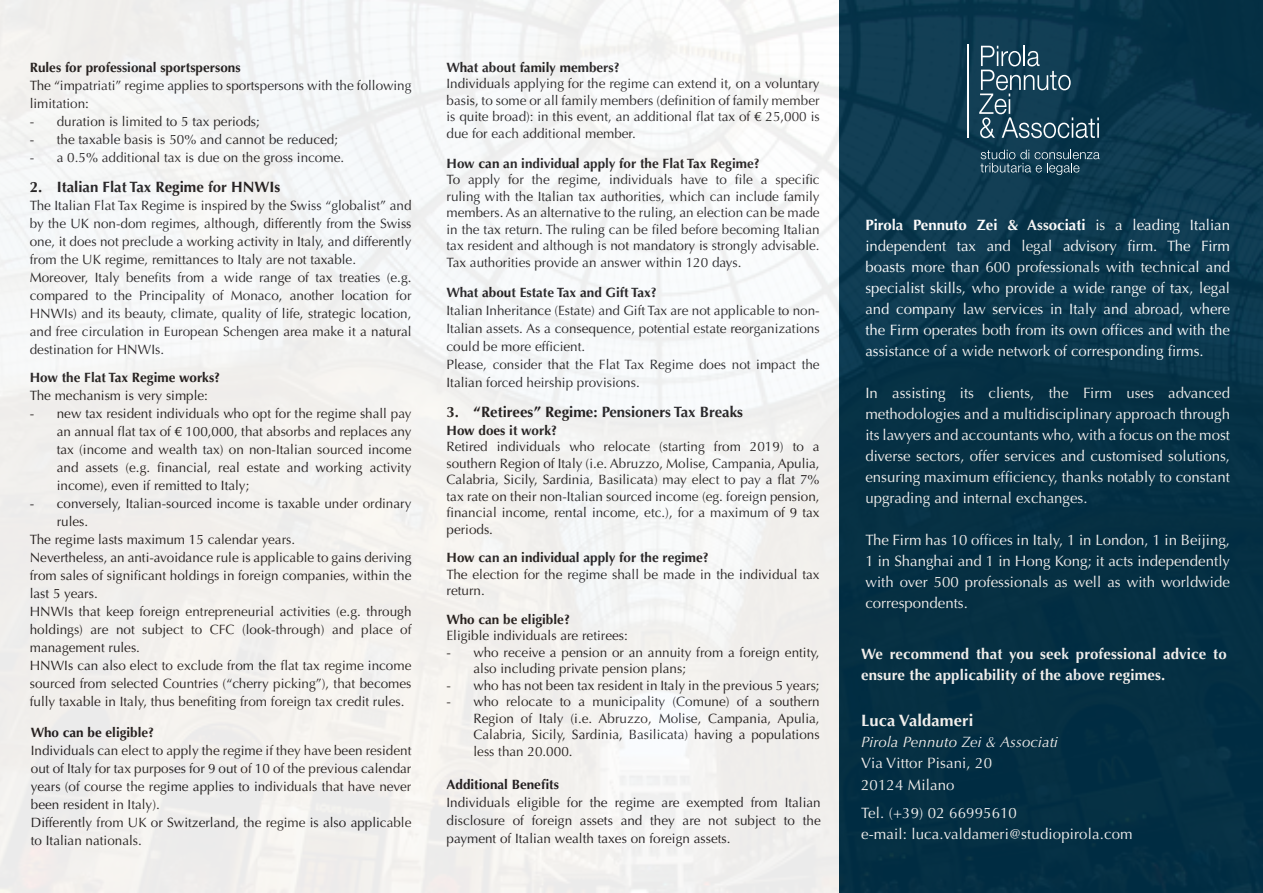
<style>
.page{position:relative;width:1263px;height:893px;background:#fff}
.page>*{position:absolute;margin:0;border:0;box-sizing:border-box;transform-origin:0 0}
.t1{font:700 16.5px "Optima LT Std";letter-spacing:.01em;color:#fff}
.t2{font:15px/21px "Optima LT Std";color:#fff;text-align:justify}
.t3{font:700 15px/21px "Optima LT Std";letter-spacing:.01em;color:#fff}
.t4{font:700 15px "Optima LT Std";color:#231f20}
.t5{font:13.5px/18px "Optima LT Std";color:#231f20;text-align:justify}
.t6{font:700 13.5px "Optima LT Std";color:#231f20}
.s1{font-weight:700}
.s2{font-style:italic}
</style>
<div class="page">
<img style="left:0;top:0;width:1263px;height:893px">
<svg style="left:979px;top:46px;width:120px;height:92px;background:#2f5568"></svg>
<svg style="left:980px;top:150px;width:120px;height:25px;background:#315668"></svg>
<hr style="left:967px;top:45px;width:2px;height:93px;background:#fff">
<p class="t6" style="left:30px;top:59px;width:212px">Rules for professional sportspersons</p>
<p class="t5" style="left:30px;top:76px;width:383px">The “impatriati” regime applies to sportspersons with the following limitation:</p>
<p class="t5" style="left:30px;top:112px;width:232px">- duration is limited to 5 tax periods;</p>
<p class="t5" style="left:30px;top:130px;width:310px">- the taxable basis is 50% and cannot be reduced;</p>
<p class="t5" style="left:30px;top:148px;width:316px">- a 0.5% additional tax is due on the gross income.</p>
<p class="t4" style="left:30px;top:178px;width:252px">2. Italian Flat Tax Regime for HNWIs</p>
<p class="t5" style="left:30px;top:196px;width:383px">The Italian Flat Tax Regime is inspired by the Swiss “globalist” and by the UK non-dom regimes, although, differently from the Swiss one, it does not preclude a working activity in Italy, and differently from the UK regime, remittances to Italy are not taxable.</p>
<p class="t5" style="left:30px;top:268px;width:383px">Moreover, Italy benefits from a wide range of tax treaties (e.g. compared to the Principality of Monaco, another location for HNWIs) and its beauty, climate, quality of life, strategic location, and free circulation in European Schengen area make it a natural destination for HNWIs.</p>
<p class="t6" style="left:30px;top:370px;width:192px">How the Flat Tax Regime works?</p>
<p class="t5" style="left:30px;top:387px;width:180px">The mechanism is very simple:</p>
<p class="t5" style="left:57px;top:405px;width:356px;text-indent:-27px">- new tax resident individuals who opt for the regime shall pay an annual flat tax of € 100,000, that absorbs and replaces any tax (income and wealth tax) on non-Italian sourced income and assets (e.g. financial, real estate and working activity income), even if remitted to Italy;</p>
<p class="t5" style="left:57px;top:495px;width:356px;text-indent:-27px">- conversely, Italian-sourced income is taxable under ordinary rules.</p>
<p class="t5" style="left:30px;top:531px;width:267px">The regime lasts maximum 15 calendar years.</p>
<p class="t5" style="left:30px;top:549px;width:383px">Nevertheless, an anti-avoidance rule is applicable to gains deriving from sales of significant holdings in foreign companies, within the last 5 years.</p>
<p class="t5" style="left:30px;top:603px;width:383px">HNWIs that keep foreign entrepreneurial activities (e.g. through holdings) are not subject to CFC (look-through) and place of management rules.</p>
<p class="t5" style="left:30px;top:657px;width:383px">HNWIs can also elect to exclude from the flat tax regime income sourced from selected Countries (“cherry picking”), that becomes fully taxable in Italy, thus benefiting from foreign tax credit rules.</p>
<p class="t6" style="left:31px;top:725px;width:125px">Who can be eligible?</p>
<p class="t5" style="left:31px;top:742px;width:382px">Individuals can elect to apply the regime if they have been resident out of Italy for tax purposes for 9 out of 10 of the previous calendar years (of course the regime applies to individuals that have never been resident in Italy).</p>
<p class="t5" style="left:31px;top:814px;width:382px">Differently from UK or Switzerland, the regime is also applicable to Italian nationals.</p>
<p class="t6" style="left:446px;top:59px;width:175px">What about family members?</p>
<p class="t5" style="left:446px;top:75px;width:375px;line-height:16.5px">Individuals applying for the regime can extend it, on a voluntary basis, to some or all family members (definition of family member is quite broad): in this event, an additional flat tax of € 25,000 is due for each additional member.</p>
<p class="t6" style="left:446px;top:155px;width:315px">How can an individual apply for the Flat Tax Regime?</p>
<p class="t5" style="left:446px;top:171px;width:375px;line-height:16.5px">To apply for the regime, individuals have to file a specific ruling with the Italian tax authorities, which can include family members. As an alternative to the ruling, an election can be made in the tax return. The ruling can be filed before becoming Italian tax resident and although is not mandatory is strongly advisable.<br>Tax authorities provide an answer within 120 days.</p>
<p class="t6" style="left:446px;top:284px;width:212px">What about Estate Tax and Gift Tax?</p>
<p class="t5" style="left:446px;top:301px;width:375px">Italian Inheritance (Estate) and Gift Tax are not applicable to non-Italian assets. As a consequence, potential estate reorganizations could be more efficient.</p>
<p class="t5" style="left:446px;top:355px;width:375px">Please, consider that the Flat Tax Regime does not impact the<br>Italian forced heirship provisions.</p>
<p class="t4" style="left:446px;top:403px;width:298px">3. “Retirees” Regime: Pensioners Tax Breaks</p>
<p class="t6" style="left:446px;top:422px;width:112px">How does it work?</p>
<p class="t5" style="left:446px;top:438px;width:375px;line-height:16.5px">Retired individuals who relocate (starting from 2019) to a southern Region of Italy (i.e. Abruzzo, Molise, Campania, Apulia, Calabria, Sicily, Sardinia, Basilicata) may elect to pay a flat 7% tax rate on their non-Italian sourced income (eg. foreign pension, financial income, rental income, etc.), for a maximum of 9 tax periods.</p>
<p class="t6" style="left:446px;top:550px;width:264px">How can an individual apply for the regime?</p>
<p class="t5" style="left:446px;top:566px;width:375px;line-height:16.5px">The election for the regime shall be made in the individual tax return.</p>
<p class="t6" style="left:446px;top:611px;width:125px">Who can be eligible?</p>
<p class="t5" style="left:446px;top:627px;width:183px">Eligible individuals are retirees:</p>
<p class="t5" style="left:473px;top:644px;width:348px;line-height:16.5px;text-indent:-27px">- who receive a pension or an annuity from a foreign entity, also including private pension plans;</p>
<p class="t5" style="left:446px;top:676px;width:375px">- who has not been tax resident in Italy in the previous 5 years;</p>
<p class="t5" style="left:473px;top:693px;width:348px;line-height:16.5px;text-indent:-27px">- who relocate to a municipality (Comune) of a southern Region of Italy (i.e. Abruzzo, Molise, Campania, Apulia, Calabria, Sicily, Sardinia, Basilicata) having a populations less than 20.000.</p>
<p class="t6" style="left:446px;top:776px;width:114px">Additional Benefits</p>
<p class="t5" style="left:446px;top:793px;width:376px">Individuals eligible for the regime are exempted from Italian disclosure of foreign assets and they are not subject to the payment of Italian wealth taxes on foreign assets.</p>
<p class="t2" style="left:865px;top:215px;width:366px"><span class="s1">Pirola Pennuto Zei &amp; Associati</span> is a leading Italian independent tax and legal advisory firm. The Firm boasts more than 600 professionals with technical and specialist skills, who provide a wide range of tax, legal and company law services in Italy and abroad, where the Firm operates both from its own offices and with the assistance of a wide network of corresponding firms.</p>
<p class="t2" style="left:865px;top:383px;width:366px">In assisting its clients, the Firm uses advanced methodologies and a multidisciplinary approach through its lawyers and accountants who, with a focus on the most diverse sectors, offer services and customised solutions, ensuring maximum efficiency, thanks notably to constant upgrading and internal exchanges.</p>
<p class="t2" style="left:865px;top:530px;width:366px">The Firm has 10 offices in Italy, 1 in London, 1 in Beijing, 1 in Shanghai and 1 in Hong Kong; it acts independently with over 500 professionals as well as with worldwide correspondents.</p>
<p class="t3" style="left:861px;top:644px;width:367px">We recommend that you seek professional advice to ensure the applicability of the above regimes.</p>
<p class="t1" style="left:861px;top:711px;width:114px">Luca Valdameri</p>
<p class="t2" style="left:861px;top:732px;width:198px;text-align:left"><span class="s2">Pirola Pennuto Zei &amp; Associati<br></span>Via Vittor Pisani, 20<br>20124 Milano</p>
<p class="t2" style="left:861px;top:803px;width:157px">Tel. (+39) 02 66995610</p>
<p class="t2" style="left:861px;top:824px;width:273px">e-mail: luca.valdameri@studiopirola.com</p>
</div>
